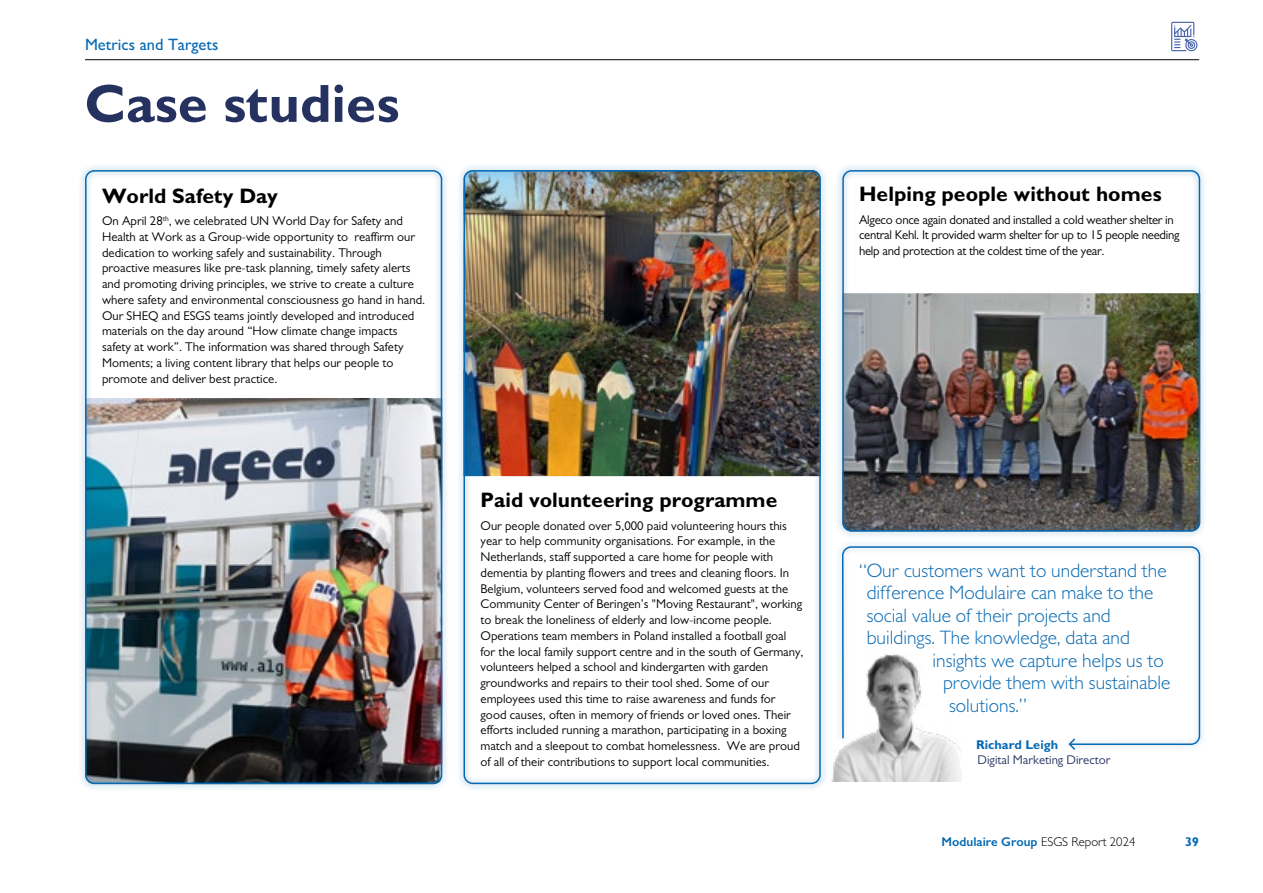
<style>
.page{position:relative;width:1263px;height:893px;background:#fff}
.page>*{position:absolute;margin:0;border:0;box-sizing:border-box;transform-origin:0 0}
.t1{font:700 54px "Gill Sans";color:#25315f}
.t2{font:700 21px "Gill Sans";color:#000}
.t3{font:300 19.5px/22.5px "Gill Sans";color:#0669b3}
.t4{font:500 16.5px "Gill Sans";color:#0669b3}
.t5{font:12.75px/15.8px "Gill Sans";color:#000}
.t6{font:12.75px/15.8px "Gill Sans";letter-spacing:-.02em;color:#000}
.t7{font:600 12.75px "Gill Sans";color:#0669b3}
.t8{font:12.75px "Gill Sans";color:#25315f}
.t9{font:700 12.75px "Gill Sans";color:#0669b3}
.s1{font-weight:300;color:#000}
</style>
<div class="page">
<hr style="left:85px;top:59px;width:1114px;height:1px;background:#000">
<img style="left:831px;top:752px;width:130px;height:30px">
<svg style="left:1171px;top:22px;width:26px;height:29px"></svg>
<div style="left:79px;top:164px;width:369px;height:627px;background:#0669b3;opacity:.65"></div>
<div style="left:85px;top:170px;width:357px;height:614px;border:2px solid #0669b3;border-radius:9px"></div>
<div style="left:458px;top:164px;width:369px;height:627px;background:#0669b3;opacity:.65"></div>
<div style="left:463px;top:170px;width:358px;height:614px;border:2px solid #0669b3;border-radius:9px"></div>
<div style="left:836px;top:164px;width:371px;height:374px;background:#0669b3;opacity:.65"></div>
<div style="left:842px;top:170px;width:358px;height:361px;border:2px solid #0669b3;border-radius:9px"></div>
<div style="left:836px;top:540px;width:370px;height:212px;background:#0669b3;opacity:.4"></div>
<svg style="left:841px;top:546px;width:360px;height:200px"></svg>
<svg style="left:1067px;top:737px;width:9px;height:14px"></svg>
<p class="t4" style="left:85px;top:34px;width:135px">Metrics and Targets</p>
<h1 class="t1" style="left:85px;top:70px;width:316px">Case studies</h1>
<h2 class="t2" style="left:102px;top:183px;width:177px">World Safety Day</h2>
<p class="t5" style="left:102px;top:213px;width:325px">On April 28<sup>th</sup>, we celebrated UN World Day for Safety and Health at Work as a Group-wide opportunity to reaffirm our dedication to working safely and sustainability. Through proactive measures like pre-task planning, timely safety alerts and promoting driving principles, we strive to create a culture where safety and environmental consciousness go hand in hand.<br>Our SHEQ and ESGS teams jointly developed and introduced materials on the day around “How climate change impacts safety at work”. The information was shared through Safety Moments; a living content library that helps our people to promote and deliver best practice.</p>
<h2 class="t2" style="left:480px;top:487px;width:299px">Paid volunteering programme</h2>
<p class="t5" style="left:480px;top:517px;width:325px">Our people donated over 5,000 paid volunteering hours this year to help community organisations. For example, in the Netherlands, staff supported a care home for people with dementia by planting flowers and trees and cleaning floors. In Belgium, volunteers served food and welcomed guests at the Community Center of Beringen’s "Moving Restaurant", working to break the loneliness of elderly and low-income people.<br>Operations team members in Poland installed a football goal for the local family support centre and in the south of Germany, volunteers helped a school and kindergarten with garden groundworks and repairs to their tool shed. Some of our employees used this time to raise awareness and funds for good causes, often in memory of friends or loved ones. Their efforts included running a marathon, participating in a boxing match and a sleepout to combat homelessness. We are proud of all of their contributions to support local communities.</p>
<h2 class="t2" style="left:859px;top:181px;width:304px">Helping people without homes</h2>
<p class="t6" style="left:859px;top:211px;width:322px">Algeco once again donated and installed a cold weather shelter in central Kehl. It provided warm shelter for up to 15 people needing help and protection at the coldest time of the year.</p>
<h3 class="t3" style="left:867px;top:558px;width:302px;text-indent:-8px">“Our customers want to understand the difference Modulaire can make to the social value of their projects and buildings. The knowledge, data and</h3>
<h3 class="t3" style="left:932px;top:648px;width:233px">insights we capture helps us to</h3>
<h3 class="t3" style="left:943px;top:671px;width:229px">provide them with sustainable</h3>
<h3 class="t3" style="left:949px;top:693px;width:79px">solutions.”</h3>
<p class="t9" style="left:976px;top:736px;width:84px">Richard Leigh</p>
<p class="t8" style="left:977px;top:753px;width:134px">Digital Marketing Director</p>
<p class="t7" style="left:941px;top:834px;width:195px">Modulaire Group <span class="s1">ESGS Report 2024</span></p>
<p class="t9" style="left:1185px;top:834px;width:16px">39</p>
</div>
